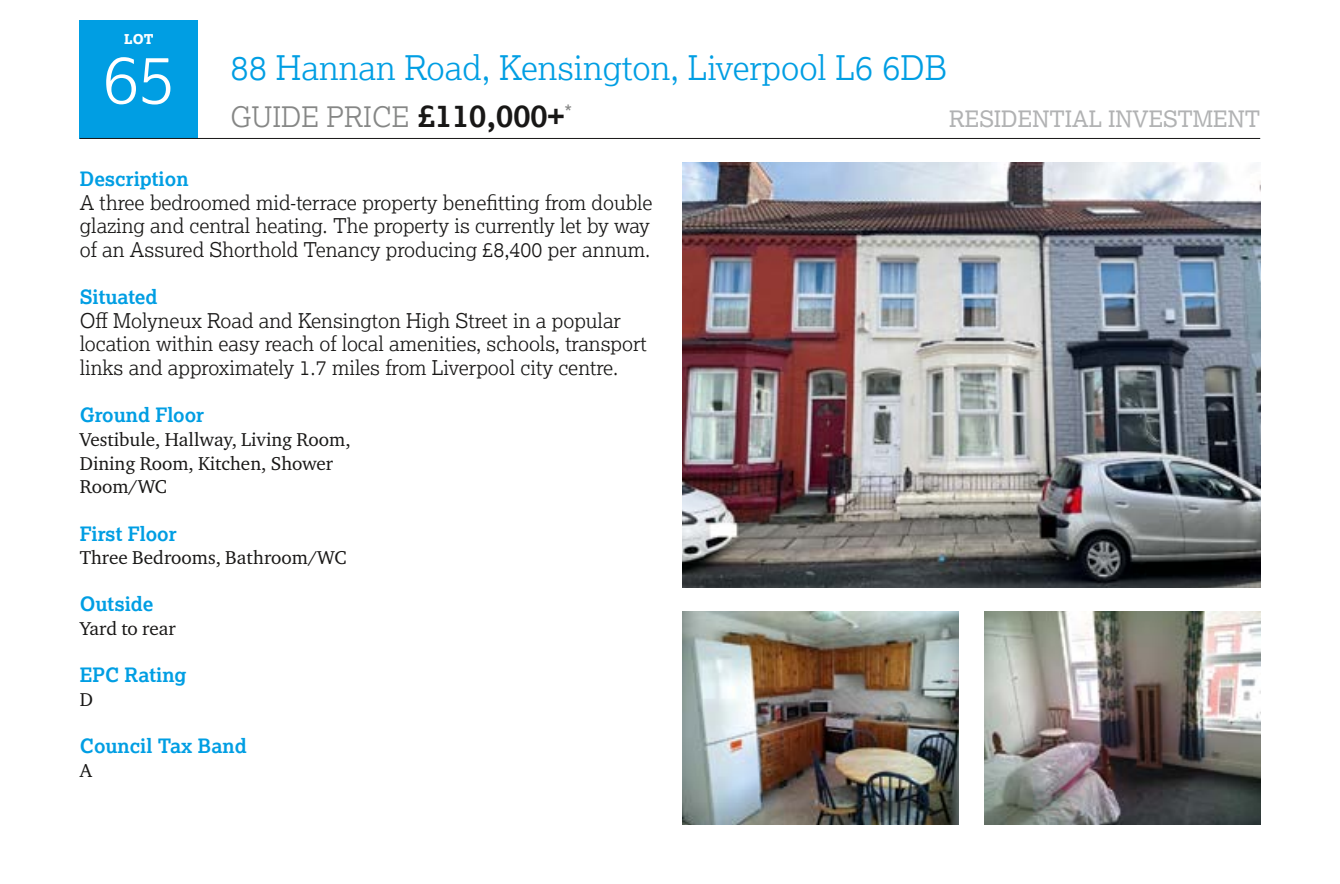
<style>
.page{position:relative;width:1340px;height:884px;background:#fff}
.page>*{position:absolute;margin:0;border:0;box-sizing:border-box;transform-origin:0 0}
.t1{font:300 67.5px "Lexia";color:#fff}
.t2{font:300 33.75px "Lexia";color:#009ee3}
.t3{font:300 28.12px "Lexia";color:#868786}
.t4{font:22.5px "Lexia";color:#b1b2b3}
.t5{font:300 20.25px/23.6px "Lexia";color:#181716}
.t6{font:700 19.8px "Lexia";color:#009ee3}
.t7{font:19.12px/23.6px "Charter ITC Pro";color:#181716}
.t8{font:800 13.5px "Lexia";color:#fff}
.s1{font-weight:700;font-size:31.5px;color:#181716}
</style>
<div class="page">
<div style="left:80px;top:21px;width:118px;height:118px;background:#009ee3"></div>
<hr style="left:80px;top:138px;width:1180px;height:1px;background:#181716">
<img style="left:682px;top:162px;width:578px;height:426px">
<img style="left:682px;top:611px;width:276px;height:213px">
<img style="left:984px;top:611px;width:276px;height:213px">
<p class="t8" style="left:124px;top:31px;width:31px">LOT</p>
<h1 class="t1" style="left:102px;top:36px;width:74px">65</h1>
<h2 class="t2" style="left:230px;top:46px;width:718px">88 Hannan Road, Kensington, Liverpool L6 6DB</h2>
<h3 class="t3" style="left:230px;top:99px;width:343px">GUIDE PRICE <span class="s1">£110,000+</span><sup>*</sup></h3>
<p class="t4" style="left:949px;top:105px;width:313px">RESIDENTIAL INVESTMENT</p>
<p class="t6" style="left:80px;top:166px;width:110px">Description</p>
<p class="t5" style="left:80px;top:190px;width:574px">A three bedroomed mid-terrace property benefitting from double glazing and central heating. The property is currently let by way of an Assured Shorthold Tenancy producing £8,400 per annum.</p>
<p class="t6" style="left:80px;top:284px;width:79px">Situated</p>
<p class="t5" style="left:80px;top:308px;width:568px">Off Molyneux Road and Kensington High Street in a popular location within easy reach of local amenities, schools, transport links and approximately 1.7 miles from Liverpool city centre.</p>
<p class="t6" style="left:80px;top:403px;width:126px">Ground Floor</p>
<p class="t7" style="left:80px;top:427px;width:272px">Vestibule, Hallway, Living Room,<br>Dining Room, Kitchen, Shower<br>Room/WC</p>
<p class="t6" style="left:80px;top:521px;width:98px">First Floor</p>
<p class="t7" style="left:80px;top:545px;width:268px">Three Bedrooms, Bathroom/WC</p>
<p class="t6" style="left:80px;top:592px;width:75px">Outside</p>
<p class="t7" style="left:80px;top:616px;width:97px">Yard to rear</p>
<p class="t6" style="left:80px;top:662px;width:108px">EPC Rating</p>
<p class="t7" style="left:80px;top:687px;width:15px">D</p>
<p class="t6" style="left:80px;top:733px;width:168px">Council Tax Band</p>
<p class="t7" style="left:80px;top:758px;width:14px">A</p>
</div>
